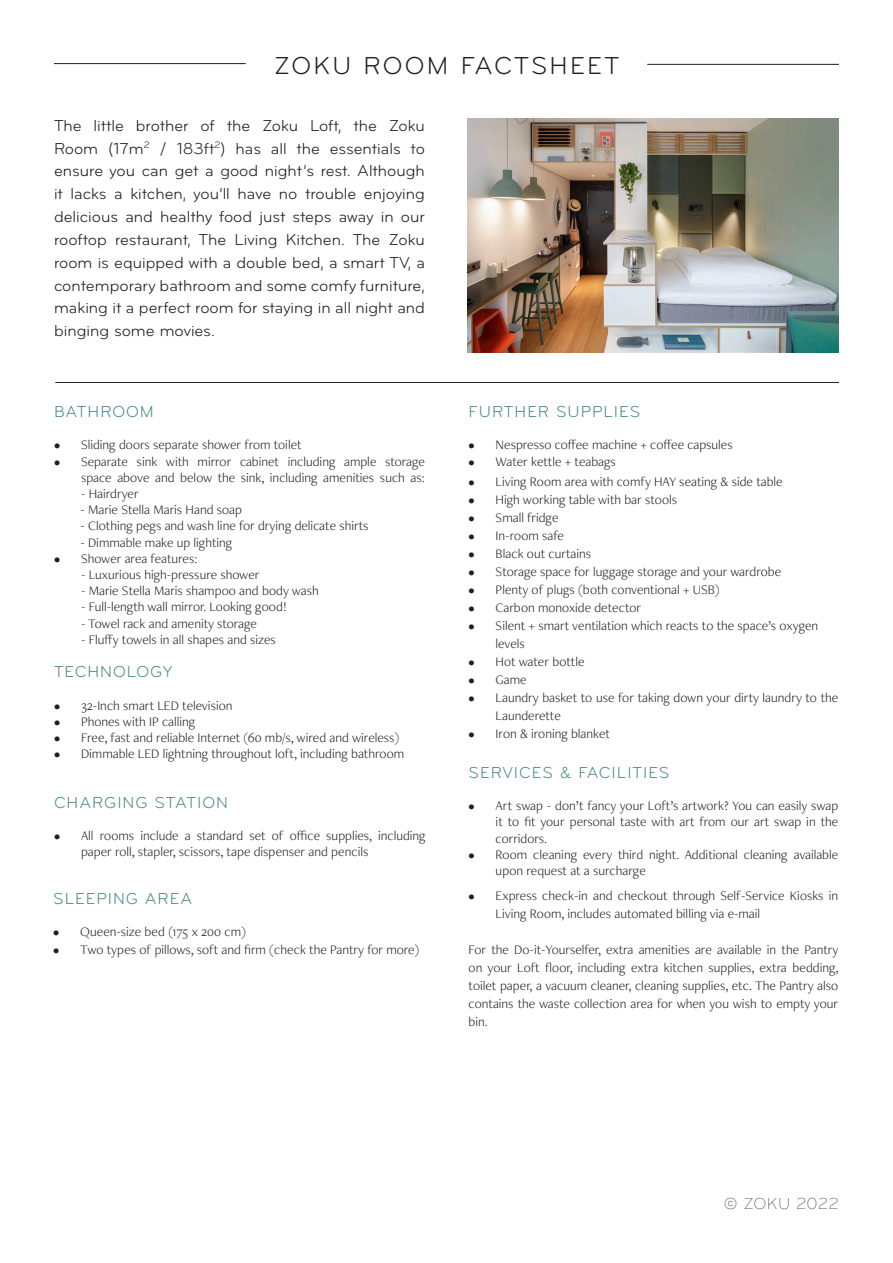
<style>
.page{position:relative;width:893px;height:1263px;background:#fff}
.page>*{position:absolute;margin:0;border:0;box-sizing:border-box;transform-origin:0 0}
.t1{font:25.5px "Bryant";letter-spacing:.09em;color:#231f20}
.t2{font:16.5px/22.8px "Bryant";color:#231f20;text-align:justify}
.t3{font:16.5px "Bryant";letter-spacing:.06em;color:#4b8a8b}
.t4{font:300 16.5px "Bryant";letter-spacing:.015em;color:#231f20}
.t5{font:300 13.5px/18px "Freight Neo Pro";color:#231f20}
</style>
<div class="page">
<img style="left:468px;top:119px;width:371px;height:233px">
<hr style="left:54px;top:63px;width:192px;height:1px;background:#231f20">
<hr style="left:55px;top:382px;width:784px;height:1px;background:#231f20">
<hr style="left:647px;top:64px;width:192px;height:1px;background:#231f20">
<p class="t1" style="left:274px;top:50px;width:347px">ZOKU ROOM FACTSHEET</p>
<p class="t2" style="left:54px;top:114px;width:372px">The little brother of the Zoku Loft, the Zoku Room (17m<sup>2</sup> / 183ft<sup>2</sup>) has all the essentials to ensure you can get a good night’s rest. Although it lacks a kitchen, you’ll have no trouble enjoying delicious and healthy food just steps away in our rooftop restaurant, The Living Kitchen. The Zoku room is equipped with a double bed, a smart TV, a contemporary bathroom and some comfy furniture, making it a perfect room for staying in all night and binging some movies.</p>
<p class="t3" style="left:54px;top:402px;width:101px">BATHROOM</p>
<p class="t5" style="left:54px;top:436px;width:249px">• Sliding doors separate shower from toilet</p>
<p class="t5" style="left:54px;top:453px;width:372px;line-height:16.2px;text-align:right">• Separate sink with mirror cabinet including ample storage space above and below the sink, including amenities such as:</p>
<p class="t5" style="left:81px;top:484px;width:59px">- Hairdryer</p>
<p class="t5" style="left:80px;top:500px;width:163px">- Marie Stella Maris Hand soap</p>
<p class="t5" style="left:80px;top:517px;width:290px">- Clothing pegs and wash line for drying delicate shirts</p>
<p class="t5" style="left:80px;top:533px;width:153px">- Dimmable make up lighting</p>
<p class="t5" style="left:54px;top:549px;width:145px">• Shower area features:</p>
<p class="t5" style="left:81px;top:565px;width:180px">- Luxurious high-pressure shower</p>
<p class="t5" style="left:81px;top:581px;width:239px">- Marie Stella Maris shampoo and body wash</p>
<p class="t5" style="left:81px;top:598px;width:207px">- Full-length wall mirror. Looking good!</p>
<p class="t5" style="left:81px;top:614px;width:177px">- Towel rack and amenity storage</p>
<p class="t5" style="left:81px;top:630px;width:196px">- Fluffy towels in all shapes and sizes</p>
<p class="t3" style="left:54px;top:662px;width:120px">TECHNOLOGY</p>
<p class="t5" style="left:54px;top:696px;width:180px">• 32-Inch smart LED television</p>
<p class="t5" style="left:54px;top:712px;width:143px">• Phones with IP calling</p>
<p class="t5" style="left:54px;top:728px;width:347px">• Free, fast and reliable Internet (60 mb/s, wired and wireless)</p>
<p class="t5" style="left:54px;top:744px;width:352px">• Dimmable LED lightning throughout loft, including bathroom</p>
<p class="t3" style="left:54px;top:792px;width:176px">CHARGING STATION</p>
<p class="t5" style="left:81px;top:827px;width:346px;line-height:16.2px;text-indent:-27px">• All rooms include a standard set of office supplies, including paper roll, stapler, scissors, tape dispenser and pencils</p>
<p class="t3" style="left:53px;top:888px;width:141px">SLEEPING AREA</p>
<p class="t5" style="left:53px;top:922px;width:194px">• Queen-size bed (175 x 200 cm)</p>
<p class="t5" style="left:53px;top:940px;width:368px">• Two types of pillows, soft and firm (check the Pantry for more)</p>
<p class="t3" style="left:469px;top:402px;width:173px">FURTHER SUPPLIES</p>
<p class="t5" style="left:469px;top:436px;width:266px">• Nespresso coffee machine + coffee capsules</p>
<p class="t5" style="left:469px;top:452px;width:149px">• Water kettle + teabags</p>
<p class="t5" style="left:469px;top:472px;width:315px">• Living Room area with comfy HAY seating &amp; side table</p>
<p class="t5" style="left:469px;top:490px;width:210px">• High working table with bar stools</p>
<p class="t5" style="left:469px;top:508px;width:91px">• Small fridge</p>
<p class="t5" style="left:469px;top:526px;width:97px">• In-room safe</p>
<p class="t5" style="left:469px;top:544px;width:124px">• Black out curtains</p>
<p class="t5" style="left:469px;top:562px;width:314px">• Storage space for luggage storage and your wardrobe</p>
<p class="t5" style="left:469px;top:580px;width:253px">• Plenty of plugs (both conventional + USB)</p>
<p class="t5" style="left:469px;top:598px;width:174px">• Carbon monoxide detector</p>
<p class="t5" style="left:496px;top:616px;width:324px;text-indent:-27px">• Silent + smart ventilation which reacts to the space’s oxygen levels</p>
<p class="t5" style="left:469px;top:652px;width:117px">• Hot water bottle</p>
<p class="t5" style="left:469px;top:670px;width:59px">• Game</p>
<p class="t5" style="left:496px;top:688px;width:344px;text-indent:-27px">• Laundry basket to use for taking down your dirty laundry to the<br>Launderette</p>
<p class="t5" style="left:469px;top:724px;width:143px">• Iron &amp; ironing blanket</p>
<p class="t3" style="left:469px;top:762px;width:202px">SERVICES &amp; FACILITIES</p>
<p class="t5" style="left:496px;top:797px;width:344px;line-height:16.2px;text-align:justify;text-indent:-27px">• Art swap - don’t fancy your Loft’s artwork? You can easily swap it to fit your personal taste with art from our art swap in the corridors.</p>
<p class="t5" style="left:496px;top:846px;width:344px;line-height:16.2px;text-indent:-27px">• Room cleaning every third night. Additional cleaning available upon request at a surcharge</p>
<p class="t5" style="left:496px;top:886px;width:344px;text-indent:-27px">• Express check-in and checkout through Self-Service Kiosks in<br>Living Room, includes automated billing via e-mail</p>
<p class="t5" style="left:469px;top:940px;width:371px;text-align:justify">For the Do-it-Yourselfer, extra amenities are available in the Pantry on your Loft floor, including extra kitchen supplies, extra bedding, toilet paper, a vacuum cleaner, cleaning supplies, etc. The Pantry also contains the waste collection area for when you wish to empty your bin.</p>
<p class="t4" style="left:724px;top:1194px;width:117px">© ZOKU 2022</p>
</div>
